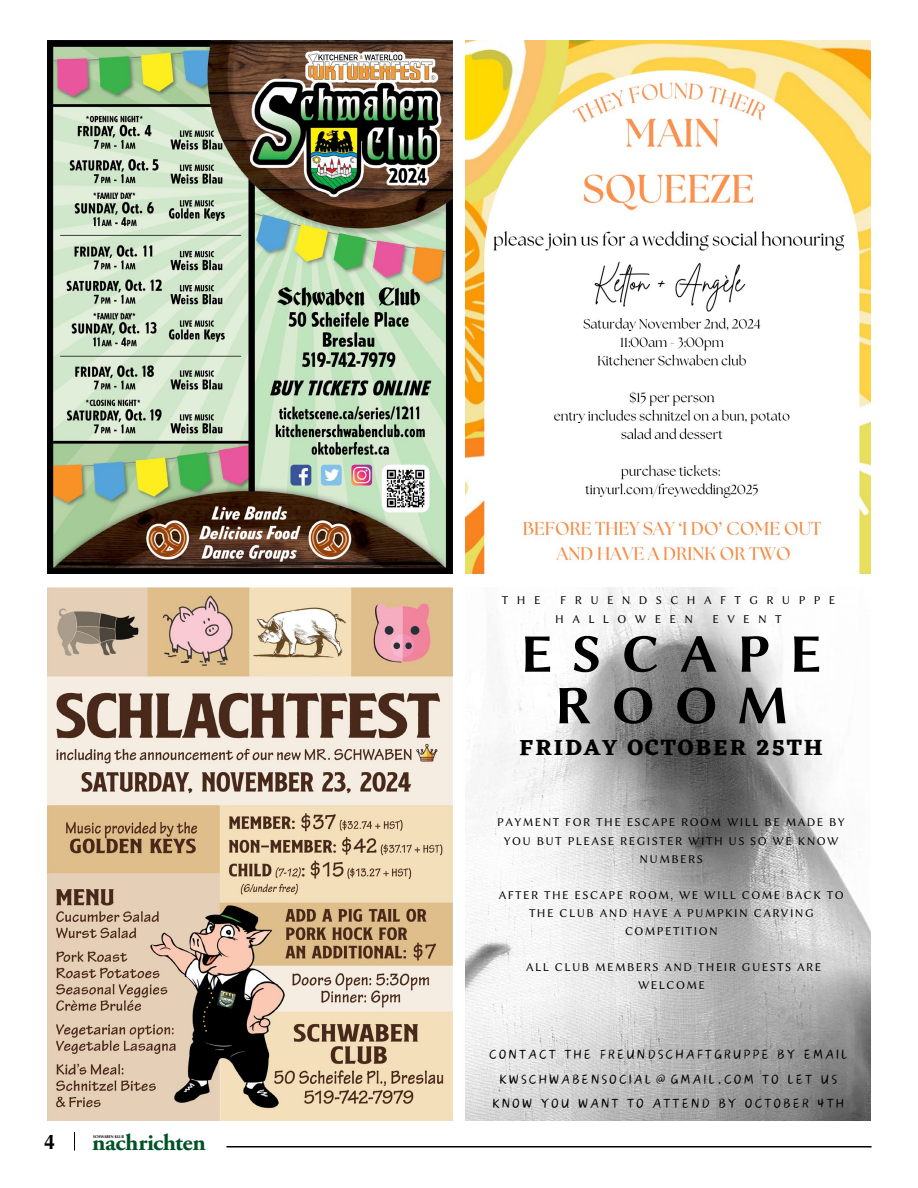
<style>
.page{position:relative;width:918px;height:1188px;background:#fff}
.page>*{position:absolute;margin:0;border:0;box-sizing:border-box;transform-origin:0 0}
.t1{font:54.45px/51.6px "Lin Biolinum OB";letter-spacing:.36em;color:#000;text-align:center}
.t2{font:700 23.25px "Adobe Garamond Pro";letter-spacing:-.02em;color:#005327;scale:1.05 1}
.t3{font:700 22.8px "Eczar";letter-spacing:.085em;color:#000}
.t4{font:700 21px "Optima";color:#000;scale:.95 1}
.t5{font:17.7px/24.8px "Canva Cake Shop";letter-spacing:.12em;color:#000;text-align:center}
.t6{font:12px/18.1px "Lin Biolinum O";letter-spacing:.12em;color:#000;text-align:center}
.t7{font:12px/18.1px "Lin Biolinum O";letter-spacing:.7em;color:#000}
.t8{font:700 4.05px "Optima";letter-spacing:-.015em;color:#000;scale:.95 1}
</style>
<div class="page">
<hr style="left:226px;top:1146px;width:646px;height:2px;background:#000">
<svg style="left:74px;top:1132px;width:1px;height:18px"></svg>
<img style="left:47px;top:587px;width:405px;height:533px">
<img style="left:466px;top:40px;width:405px;height:534px">
<img style="left:466px;top:587px;width:405px;height:533px">
<img style="left:47px;top:40px;width:405px;height:534px">
<h3 class="t4" style="left:44px;top:1130px;width:13px">4</h3>
<h2 class="t2" style="left:92px;top:1129px;width:110px">nachrichten</h2>
<p class="t8" style="left:93px;top:1134px;width:34px">SCHWABEN KLUB</p>
<p class="t6" style="left:502px;top:592px;width:40px">THE</p>
<p class="t7" style="left:555px;top:592px;width:282px;text-indent:5px">FRUENDSCHAFTGRUPPE<br>HALLOWEEN</p>
<p class="t6" style="left:712px;top:610px;width:71px">EVENT</p>
<h1 class="t1" style="left:520px;top:625px;width:303px">ESCAPE<br>ROOM</h1>
<h3 class="t3" style="left:519px;top:734px;width:305px">FRIDAY OCTOBER 25TH</h3>
<p class="t6" style="left:497px;top:814px;width:349px">PAYMENT FOR THE ESCAPE ROOM WILL BE MADE BY<br>YOU BUT PLEASE REGISTER WITH US SO WE KNOW<br>NUMBERS</p>
<p class="t6" style="left:499px;top:886px;width:347px">AFTER THE ESCAPE ROOM, WE WILL COME BACK TO<br>THE CLUB AND HAVE A PUMPKIN CARVING<br>COMPETITION</p>
<p class="t6" style="left:526px;top:959px;width:297px">ALL CLUB MEMBERS AND THEIR GUESTS ARE<br>WELCOME</p>
<h3 class="t5" style="left:489px;top:1042px;width:360px">CONTACT THE FREUNDSCHAFTGRUPPE BY EMAIL<br>KWSCHWABENSOCIAL@GMAIL.COM TO LET US<br>KNOW YOU WANT TO ATTEND BY OCTOBER 4TH</h3>
</div>
